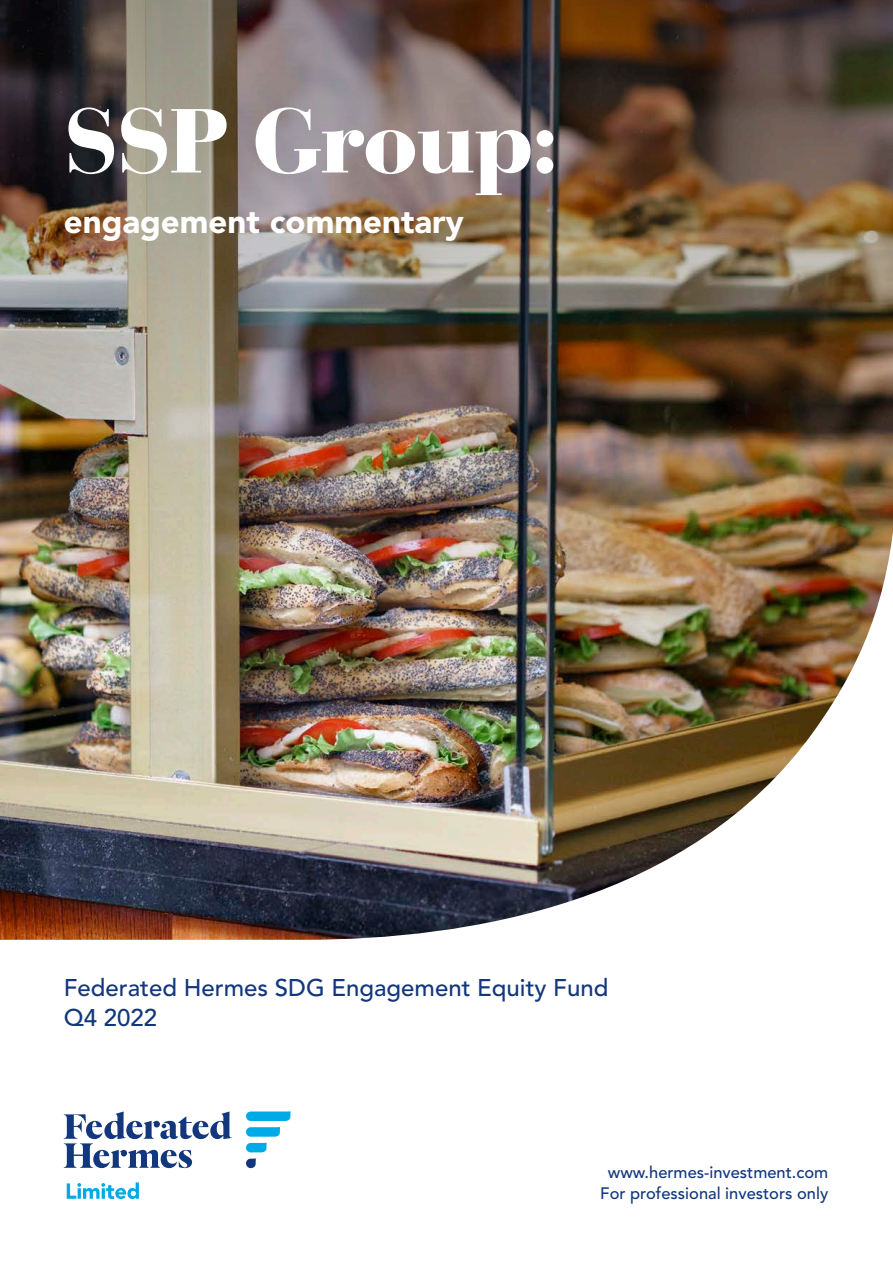
<style>
.page{position:relative;width:893px;height:1263px;background:#fff}
.page>*{position:absolute;margin:0;border:0;box-sizing:border-box;transform-origin:0 0}
.t1{font:900 90px "Bauer Bodoni Std";letter-spacing:-.025em;color:#fff}
.t2{font:900 33px "Avenir LT Std";color:#fff}
.t3{font:500 24px/30px "Avenir LT Std";color:#12377c}
.t4{font:500 16.5px/21px "Avenir LT Std";color:#12377c;text-align:center}
</style>
<div class="page">
<svg style="left:0;top:0;width:893px;height:92px;background:#57473e"></svg>
<img style="left:0;top:92px;width:893px;height:1107px">
<svg style="left:246px;top:1143px;width:21px;height:9px"></svg>
<svg style="left:246px;top:1127px;width:34px;height:10px"></svg>
<svg style="left:246px;top:1111px;width:45px;height:10px"></svg>
<svg style="left:246px;top:1158px;width:10px;height:10px"></svg>
<svg style="left:64px;top:1111px;width:168px;height:57px"></svg>
<svg style="left:67px;top:1182px;width:72px;height:17px"></svg>
<h1 class="t1" style="left:64px;top:86px;width:496px">SSP Group:</h1>
<h2 class="t2" style="left:64px;top:202px;width:402px">engagement commentary</h2>
<h3 class="t3" style="left:64px;top:973px;width:546px">Federated Hermes SDG Engagement Equity Fund<br>Q4 2022</h3>
<p class="t4" style="left:600px;top:1162px;width:230px">www.hermes-investment.com<br>For professional investors only</p>
</div>
